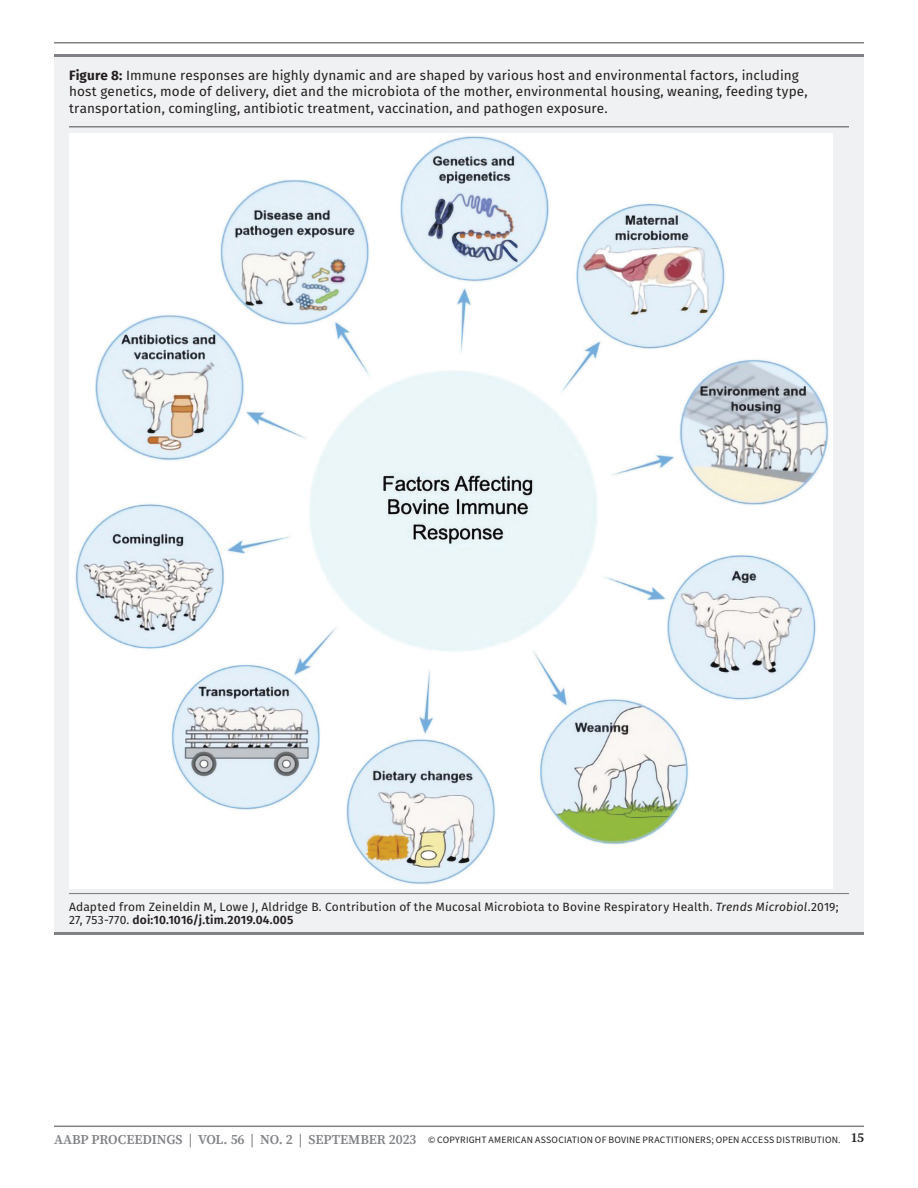
<style>
.page{position:relative;width:918px;height:1188px;background:#fff}
.page>*{position:absolute;margin:0;border:0;box-sizing:border-box;transform-origin:0 0}
.FT1_Figure_Table_CaptionAbove{font:13.5px/16.5px "Fira Sans";letter-spacing:.005em;color:#231f20}
.FT3_Figure_Table_Notes_Fullwidth{font:12px/13.5px "Fira Sans";letter-spacing:.015em;color:#231f20}
.t1{font:9.75px "Source Sans 3";letter-spacing:.02em;color:#231f20}
.s1{font-weight:700}
.s2{font-style:italic}
.s3{font-weight:600}
.s4{font-family:"Source Serif Pro";font-weight:600;font-size:13.5px;color:#808285}
.s5{font-family:"Source Serif Pro";font-weight:600;font-size:13.5px}
</style>
<div class="page">
<hr style="left:54px;top:42px;width:810px;height:2px;background:#808285">
<hr style="left:54px;top:1126px;width:810px;height:1px;background:#808285">
<div style="left:54px;top:54px;width:810px;height:878px;background:#f0f1f2"></div>
<hr style="left:54px;top:54px;width:810px;height:3px;background:#808285">
<hr style="left:69px;top:126px;width:780px;height:2px;background:#808285">
<hr style="left:69px;top:893px;width:780px;height:1px;background:#808285">
<hr style="left:54px;top:932px;width:810px;height:3px;background:#808285">
<img style="left:69px;top:133px;width:763px;height:755px">
<p class="FT1_Figure_Table_CaptionAbove" style="left:69px;top:66px;width:740px"><span class="s1">Figure 8:</span> Immune responses are highly dynamic and are shaped by various host and environmental factors, including host genetics, mode of delivery, diet and the microbiota of the mother, environmental housing, weaning, feeding type, transportation, comingling, antibiotic treatment, vaccination, and pathogen exposure.</p>
<p class="FT3_Figure_Table_Notes_Fullwidth" style="left:69px;top:900px;width:771px">Adapted from Zeineldin M, Lowe J, Aldridge B. Contribution of the Mucosal Microbiota to Bovine Respiratory Health. <span class="s2">Trends Microbiol</span>.2019;<br>27, 753-770. <span class="s3">doi:10.1016/j.tim.2019.04.005</span></p>
<p class="t1" style="left:54px;top:1133px;width:812px"><span class="s4">AABP PROCEEDINGS | VOL. 56 | NO. 2 | SEPTEMBER 2023</span> © COPYRIGHT AMERICAN ASSOCIATION OF BOVINE PRACTITIONERS; OPEN ACCESS DISTRIBUTION. <span class="s5">15</span></p>
</div>
